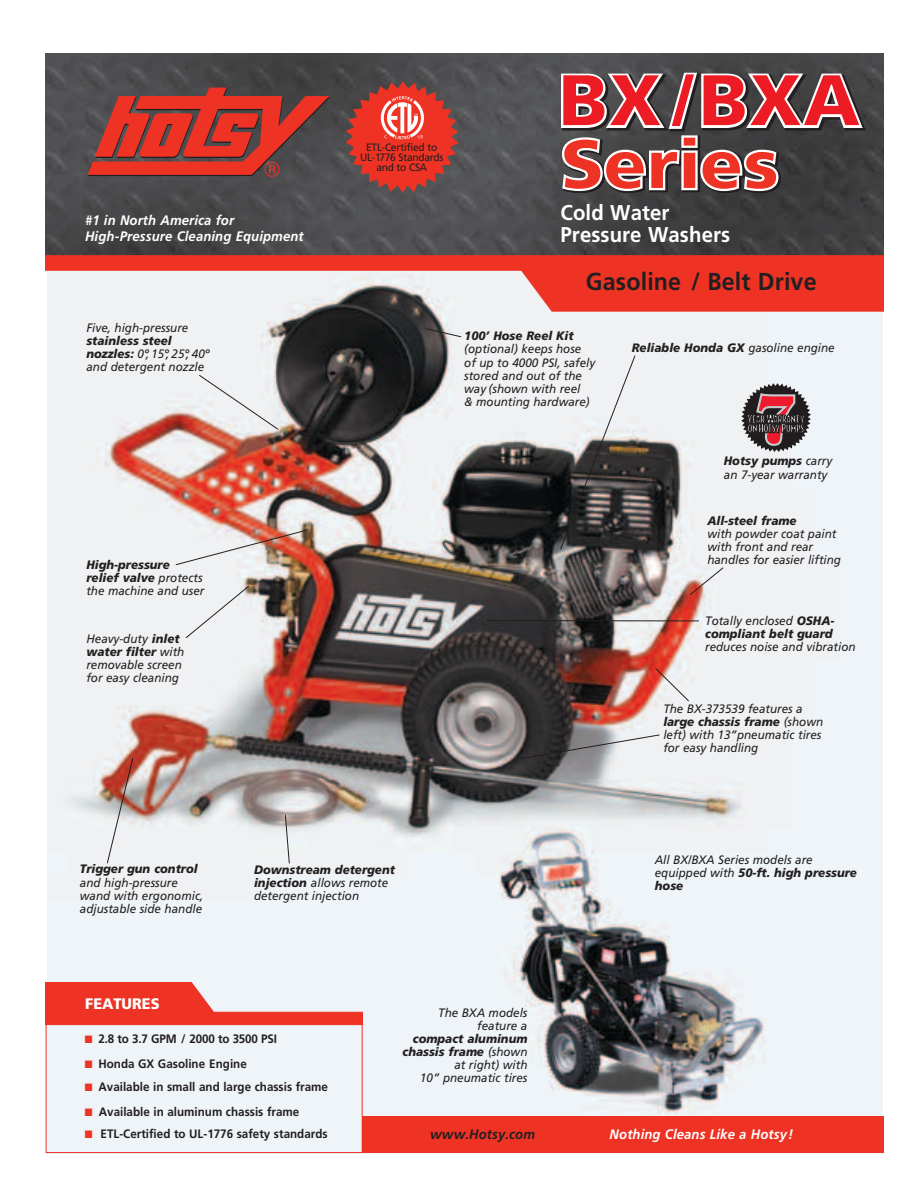
<style>
.page{position:relative;width:918px;height:1188px;background:#fff}
.page>*{position:absolute;margin:0;border:0;box-sizing:border-box;transform-origin:0 0}
.t1{font:700 24.45px "Frutiger";letter-spacing:.005em;color:#231f20;scale:.95 1}
.t2{font:700 21.45px/21.8px "Frutiger";letter-spacing:.005em;color:#fff;scale:.95 1}
.t3{font:900 15.3px "Frutiger";color:#fff;scale:.95 1}
.t4{font:italic 700 13.8px/16px "Frutiger";letter-spacing:.01em;color:#fff;scale:.95 1}
.t5{font:italic 700 13.8px "Frutiger";letter-spacing:.01em;color:#231f20;scale:.95 1}
.t6{font:italic 12.15px/13px "Frutiger";color:#231f20;scale:.95 1}
.t7{font:700 12.15px "Frutiger";color:#231f20;scale:.95 1}
.t8{font:italic 900 12.15px/13px "Frutiger";color:#231f20;scale:.95 1}
.t9{font:10.65px/10.2px "Frutiger";letter-spacing:-.025em;color:#231f20;text-align:center;scale:.95 1}
.s1{font-weight:900}
.s2{font-weight:400}
.s3{color:#ee3224}
</style>
<div class="page">
<img style="left:47px;top:312px;width:835px;height:839px">
<img style="left:46px;top:54px;width:838px;height:201px">
<svg style="left:561px;top:73px;width:305px;height:120px"></svg>
<svg style="left:88px;top:88px;width:242px;height:89px"></svg>
<div style="left:362px;top:1117px;width:522px;height:36px;background:#ee3224"></div>
<div style="left:46px;top:1023px;width:317px;height:130px;border:1px solid #ee3224"></div>
<svg style="left:346px;top:82px;width:113px;height:111px"></svg>
<svg style="left:741px;top:383px;width:70px;height:69px"></svg>
<svg style="left:425px;top:328px;width:37px;height:10px"></svg>
<svg style="left:560px;top:355px;width:76px;height:195px"></svg>
<svg style="left:689px;top:567px;width:35px;height:29px"></svg>
<hr style="left:486px;top:620px;width:213px;height:1px;background:#231f20">
<svg style="left:520px;top:734px;width:140px;height:26px"></svg>
<svg style="left:655px;top:667px;width:35px;height:35px"></svg>
<svg style="left:285px;top:814px;width:5px;height:50px"></svg>
<svg style="left:106px;top:757px;width:28px;height:107px"></svg>
<img style="left:175px;top:529px;width:134px;height:37px">
<svg style="left:198px;top:374px;width:81px;height:56px"></svg>
<div style="left:185px;top:585px;width:65px;height:54px;background:#eff1f3"></div>
<svg style="left:46px;top:255px;width:838px;height:57px"></svg>
<svg style="left:46px;top:983px;width:316px;height:42px"></svg>
<p class="t4" style="left:85px;top:212px;width:232px">#1 in North America for<br>High-Pressure Cleaning Equipment</p>
<p class="t6" style="left:86px;top:321px;width:109px">Five, high-pressure</p>
<p class="t6" style="left:86px;top:334px;width:131px"><span class="s1">stainless steel nozzles:</span> 0º, 15º, 25º, 40º and detergent nozzle</p>
<p class="t6" style="left:86px;top:558px;width:126px"><span class="s1">High-pressure relief valve</span> protects the machine and user</p>
<p class="t6" style="left:86px;top:632px;width:105px">Heavy-duty <span class="s1">inlet water filter</span> with removable screen for easy cleaning</p>
<p class="t9" style="left:360px;top:142px;width:89px">ETL-Certified to<br>UL-1776 Standards and to CSA</p>
<h2 class="t2" style="left:561px;top:202px;width:180px">Cold Water<br>Pressure Washers</h2>
<h1 class="t1" style="left:586px;top:268px;width:244px">Gasoline / Belt Drive</h1>
<p class="t8" style="left:464px;top:329px;width:117px">100’ Hose Reel Kit</p>
<p class="t6" style="left:464px;top:343px;width:139px">(optional) keeps hose of up to 4000 PSI, safely stored and out of the way (shown with reel<br>&amp; mounting hardware)</p>
<p class="t8" style="left:632px;top:341px;width:215px">Reliable Honda GX <span class="s2">gasoline engine</span></p>
<p class="t6" style="left:724px;top:455px;width:116px"><span class="s1">Hotsy pumps</span> carry an 7-year warranty</p>
<p class="t8" style="left:707px;top:514px;width:95px">All-steel frame</p>
<p class="t6" style="left:707px;top:527px;width:142px">with powder coat paint with front and rear handles for easier lifting</p>
<p class="t8" style="left:705px;top:614px;width:137px"><span class="s2">Totally enclosed</span> OSHA&shy;compliant belt guard</p>
<p class="t6" style="left:705px;top:640px;width:160px">reduces noise and vibration</p>
<p class="t6" style="left:663px;top:702px;width:170px">The BX-373539 features a <span class="s1">large chassis frame</span> (shown left) with 13”pneumatic tires for easy handling</p>
<p class="t8" style="left:80px;top:862px;width:125px">Trigger gun control</p>
<p class="t6" style="left:80px;top:876px;width:132px">and high-pressure wand with ergonomic, adjustable side handle</p>
<p class="t6" style="left:254px;top:863px;width:150px"><span class="s1">Downstream detergent injection</span> allows remote detergent injection</p>
<p class="t6" style="left:655px;top:853px;width:214px">All BX/BXA Series models are equipped with <span class="s1">50-ft. high pressure hose</span></p>
<p class="t3" style="left:85px;top:994px;width:80px">FEATURES</p>
<p class="t7" style="left:85px;top:1032px;width:204px"><span class="s3">■</span> 2.8 to 3.7 GPM / 2000 to 3500 PSI</p>
<p class="t7" style="left:85px;top:1056px;width:172px"><span class="s3">■</span> Honda GX Gasoline Engine</p>
<p class="t7" style="left:85px;top:1080px;width:258px"><span class="s3">■</span> Available in small and large chassis frame</p>
<p class="t7" style="left:85px;top:1104px;width:227px"><span class="s3">■</span> Available in aluminum chassis frame</p>
<p class="t7" style="left:85px;top:1126px;width:257px"><span class="s3">■</span> ETL-Certified to UL-1776 safety standards</p>
<p class="t6" style="left:438px;top:1006px;width:95px;text-align:right">The BXA models feature a</p>
<p class="t6" style="left:403px;top:1032px;width:133px;text-align:right"><span class="s1">compact aluminum chassis frame</span> (shown at right) with<br>10” pneumatic tires</p>
<p class="t5" style="left:430px;top:1126px;width:112px">www.Hotsy.com</p>
<p class="t4" style="left:610px;top:1126px;width:195px">Nothing Cleans Like a Hotsy!</p>
</div>
